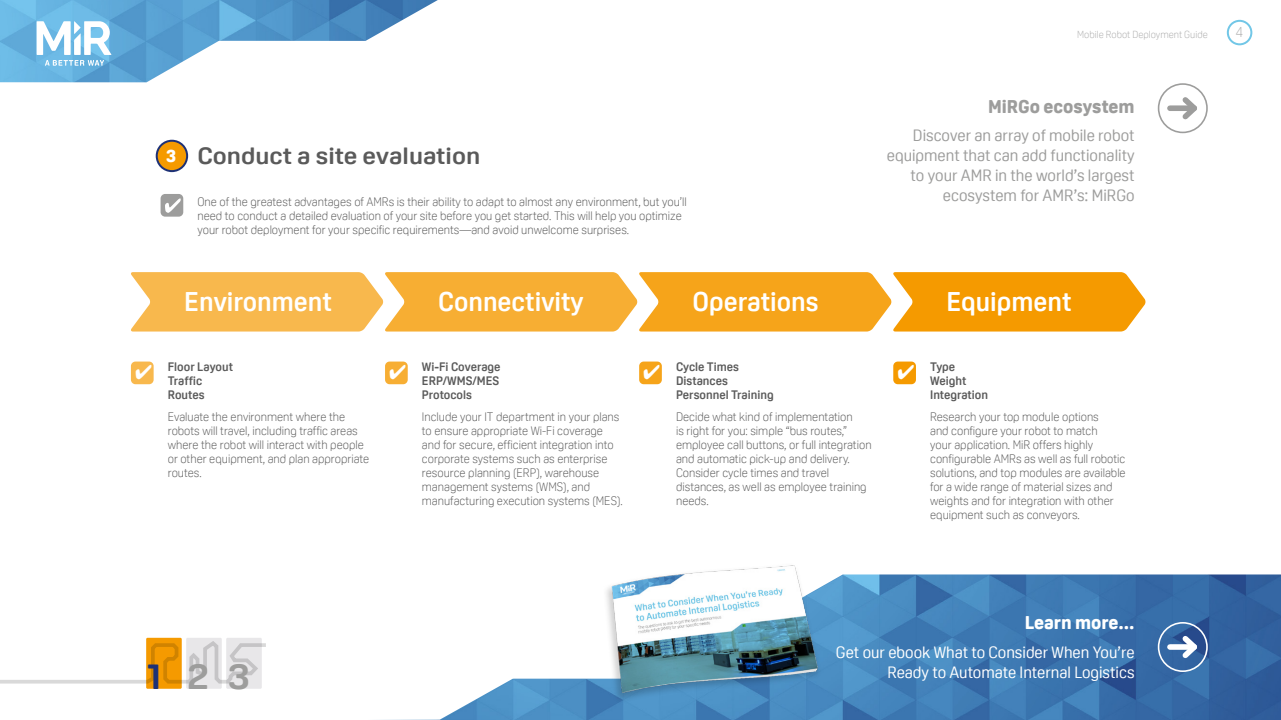
<style>
.page{position:relative;width:1281px;height:720px;background:#fff}
.page>*{position:absolute;margin:0;border:0;box-sizing:border-box;transform-origin:0 0}
.t1{font:700 36.5px "Oscine";color:#9d9d9c;scale:1.12 1}
.t2{font:700 26.4px "Oscine";color:#fff}
.t3{font:700 23px "Oscine";color:#5a5a5a;scale:1.12 1}
.t4{font:800 18px "Oscine";color:#9d9d9c}
.t5{font:800 18px "Oscine";color:#fff}
.t6{font:16px/20px "Oscine";color:#9d9d9c;text-align:right}
.t7{font:16px/20px "Oscine";color:#fff;text-align:right}
.t8{font:300 15px "Oscine";color:#adadad}
.t9{font:300 12px/14px "Oscine";color:#5a5a5a}
.t10{font:700 12px/14px "Oscine";color:#5a5a5a}
.t11{font:300 10px "Oscine";color:#adadad}
.s1{font-weight:800;font-size:18px;color:#fff}
.s2{color:#fff}
.s3{color:#1d3176}
</style>
<div class="page">
<div style="left:146px;top:638px;width:36px;height:51px;background:#f59a00"></div>
<div style="left:186px;top:638px;width:36px;height:51px;background:#e8e7e9"></div>
<div style="left:226px;top:638px;width:36px;height:51px;background:#e8e7e9"></div>
<svg style="left:0;top:638px;width:266px;height:47px"></svg>
<img style="left:0;top:0;width:438px;height:82px">
<svg style="left:37px;top:21px;width:74px;height:45px"></svg>
<div style="left:1226px;top:20px;width:25px;height:25px;border:2px solid #72c7e7;border-radius:50%"></div>
<div style="left:131px;top:362px;width:23px;height:22px;background:#f8b84d;border-radius:5px"></div>
<img style="left:382px;top:574px;width:898px;height:146px">
<div style="left:1157px;top:622px;width:50px;height:50px;border:2px solid #fff;border-radius:50%"></div>
<div style="left:1169px;top:644px;width:24px;height:6px;background:#fff"></div>
<svg style="left:1177px;top:631px;width:25px;height:32px"></svg>
<img style="left:585px;top:565px;width:246px;height:149px">
<svg style="left:131px;top:272px;width:1014px;height:60px;background:#f7b03a"></svg>
<div style="left:385px;top:362px;width:22px;height:22px;background:#f7ae33;border-radius:5px"></div>
<div style="left:639px;top:362px;width:22px;height:22px;background:#f6a41a;border-radius:5px"></div>
<div style="left:893px;top:362px;width:22px;height:22px;background:#f59a00;border-radius:5px"></div>
<div style="left:1157px;top:83px;width:50px;height:50px;border:2px solid #9d9d9c;border-radius:50%"></div>
<div style="left:1169px;top:105px;width:24px;height:6px;background:#9d9d9c"></div>
<svg style="left:1177px;top:92px;width:25px;height:32px"></svg>
<div style="left:157px;top:141px;width:30px;height:30px;background:#f59a00;border-radius:50%"></div>
<div style="left:156px;top:140px;width:32px;height:32px;border:2px solid #1d3176;border-radius:50%"></div>
<div style="left:160px;top:194px;width:23px;height:23px;background:#9d9d9c;border-radius:5px"></div>
<svg style="left:165px;top:198px;width:16px;height:15px"></svg>
<h3 class="t3" style="left:166px;top:143px;width:282px"><span class="s1">3</span> Conduct a site evaluation</h3>
<p class="t9" style="left:197px;top:195px;width:490px">One of the greatest advantages of AMRs is their ability to adapt to almost any environment, but you’ll need to conduct a detailed evaluation of your site before you get started. This will help you optimize your robot deployment for your specific requirements—and avoid unwelcome surprises.</p>
<p class="t11" style="left:1076px;top:28px;width:132px">Mobile Robot Deployment Guide</p>
<p class="t8" style="left:1235px;top:23px;width:9px">4</p>
<h3 class="t4" style="left:987px;top:96px;width:148px">MiRGo ecosystem</h3>
<h3 class="t6" style="left:886px;top:126px;width:249px">Discover an array of mobile robot equipment that can add functionality to your AMR in the world’s largest ecosystem for AMR’s: MiRGo</h3>
<h2 class="t2" style="left:184px;top:287px;width:149px">Environment</h2>
<h2 class="t2" style="left:438px;top:287px;width:147px">Connectivity</h2>
<h2 class="t2" style="left:692px;top:287px;width:128px">Operations</h2>
<h2 class="t2" style="left:946px;top:287px;width:127px">Equipment</h2>
<p class="t10" style="left:135px;top:359px;width:99px;text-align:center"><span class="s2">✔</span> Floor Layout<br>Traffic<br>Routes</p>
<p class="t9" style="left:168px;top:410px;width:203px">Evaluate the environment where the robots will travel, including traffic areas where the robot will interact with people or other equipment, and plan appropriate routes.</p>
<p class="t10" style="left:422px;top:359px;width:80px;text-align:justify;text-indent:-33px"><span class="s2">✔</span> Wi-Fi Coverage ERP/WMS/MES Protocols</p>
<p class="t9" style="left:422px;top:410px;width:202px">Include your IT department in your plans to ensure appropriate Wi-Fi coverage and for secure, efficient integration into corporate systems such as enterprise resource planning (ERP), warehouse management systems (WMS), and manufacturing execution systems (MES).</p>
<p class="t10" style="left:676px;top:359px;width:99px;text-indent:-33px"><span class="s2">✔</span> Cycle Times<br>Distances<br>Personnel Training</p>
<p class="t9" style="left:676px;top:410px;width:197px">Decide what kind of implementation<br>is right for you: simple “bus routes,” employee call buttons, or full integration and automatic pick-up and delivery.<br>Consider cycle times and travel distances, as well as employee training needs.</p>
<p class="t10" style="left:929px;top:359px;width:59px;text-indent:-33px"><span class="s2">✔</span> Type<br>Weight<br>Integration</p>
<p class="t9" style="left:929px;top:410px;width:197px">Research your top module options<br>and configure your robot to match<br>your application. MiR offers highly configurable AMRs as well as full robotic solutions, and top modules are available for a wide range of material sizes and weights and for integration with other equipment such as conveyors.</p>
<h1 class="t1" style="left:147px;top:655px;width:93px"><span class="s3">1</span>23</h1>
<h3 class="t5" style="left:1024px;top:613px;width:111px">Learn more...</h3>
<h3 class="t7" style="left:835px;top:642px;width:300px">Get our ebook What to Consider When You’re<br>Ready to Automate Internal Logistics</h3>
</div>
